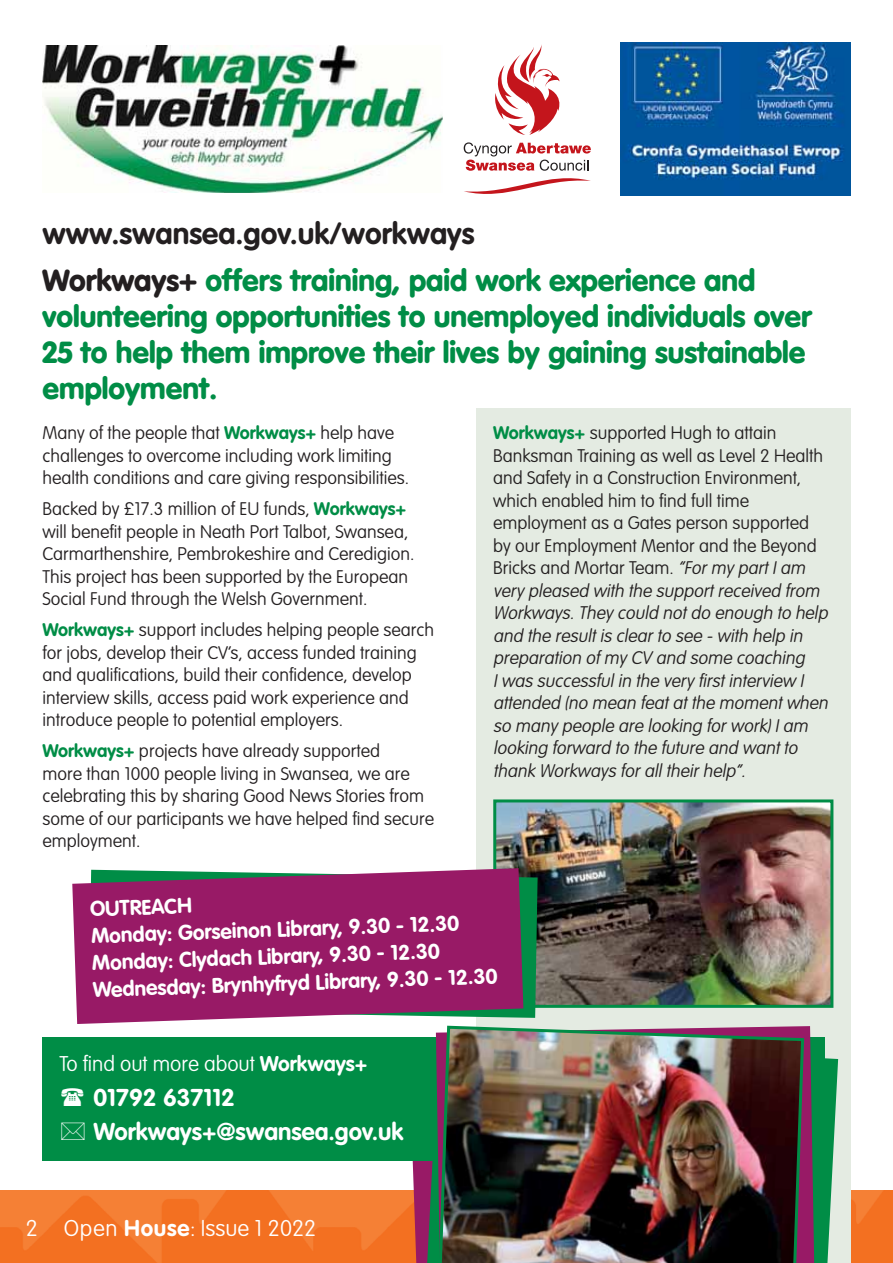
<style>
.page{position:relative;width:893px;height:1263px;background:#fff}
.page>*{position:absolute;margin:0;border:0;box-sizing:border-box;transform-origin:0 0}
.t1{font:900 30px/36px "VAG Rounded Std";color:#008d46}
.t2{font:700 30px "VAG Rounded Std";color:#231f20}
.t3{font:700 24px/33.5px "VAG Rounded Std";color:#fff}
.t4{font:100 22.5px "VAG Rounded Std";color:#fff}
.t5{font:700 21px/27px "VAG Rounded Std";color:#fff}
.t6{font:100 21px "VAG Rounded Std";color:#fff}
.t7{font:100 18px/22.5px "VAG Rounded Std";color:#231f20}
.t8{font:italic 100 18px/22.5px "VAG Rounded Std";color:#231f20}
.s1{color:#231f20}
.s2{font-weight:700;color:#008d46}
.s3{font-weight:700;font-style:normal;color:#008d46}
.s4{font-style:normal}
.s5{font-weight:700}
</style>
<div class="page">
<img style="left:0;top:1191px;width:892px;height:72px">
<img style="left:892px;top:1191px;width:1px;height:72px">
<div style="left:476px;top:408px;width:374px;height:855px;background:#e4ebe2"></div>
<svg style="left:410px;top:1161px;width:17px;height:102px;background:#b03860"></svg>
<svg style="left:427px;top:1058px;width:411px;height:205px;fill:#008d46"></svg>
<img style="left:621px;top:43px;width:229px;height:153px">
<img style="left:43px;top:45px;width:399px;height:148px">
<img style="left:497px;top:803px;width:332px;height:201px">
<div style="left:493px;top:799px;width:340px;height:209px;border:3px solid #008d46"></div>
<div style="left:43px;top:1037px;width:782px;height:124px;background:#008d46"></div>
<svg style="left:495px;top:45px;width:65px;height:90px"></svg>
<svg style="left:464px;top:142px;width:127px;height:52px"></svg>
<svg style="left:436px;top:1026px;width:378px;height:237px;fill:#981a66"></svg>
<img style="left:437px;top:1025px;width:369px;height:238px">
<svg style="left:523px;top:870px;width:15px;height:148px;background:#0d8346"></svg>
<svg style="left:72px;top:868px;width:451px;height:156px;background:#982e6f"></svg>
<h1 class="t2" style="left:43px;top:219px;width:433px">www.swansea.gov.uk/workways</h1>
<h1 class="t1" style="left:43px;top:264px;width:771px"><span class="s1">Workways+</span> offers training, paid work experience and volunteering opportunities to unemployed individuals over 25 to help them improve their lives by gaining sustainable employment.</h1>
<p class="t7" style="left:43px;top:423px;width:368px">Many of the people that <span class="s2">Workways+</span> help have challenges to overcome including work limiting health conditions and care giving responsibilities.</p>
<p class="t7" style="left:43px;top:499px;width:373px">Backed by £17.3 million of EU funds, <span class="s2">Workways+ </span>will benefit people in Neath Port Talbot, Swansea, Carmarthenshire, Pembrokeshire and Ceredigion.<br>This project has been supported by the European Social Fund through the Welsh Government.</p>
<p class="t7" style="left:43px;top:620px;width:393px"><span class="s2">Workways+</span> support includes helping people search for jobs, develop their CV’s, access funded training and qualifications, build their confidence, develop interview skills, access paid work experience and introduce people to potential employers.</p>
<p class="t7" style="left:43px;top:741px;width:393px"><span class="s2">Workways+</span> projects have already supported<br>more than 1000 people living in Swansea, we are celebrating this by sharing Good News Stories from some of our participants we have helped find secure employment.</p>
<p class="t8" style="left:493px;top:423px;width:340px"><span class="s3">Workways+</span> <span class="s4">supported Hugh to attain Banksman Training as well as Level 2 Health and Safety in a Construction Environment, which enabled him to find full time employment as a Gates person supported<br>by our Employment Mentor and the Beyond Bricks and Mortar Team.</span> “Formy partIam very pleased with the supportreceived from Workways.They could notdo enough to help and the resultis clearto see -with help in preparation of my CV and some coaching Iwas successfulin the very firstinterview I attended (no mean featatthe momentwhen so many people are looking forwork)Iam looking forward to the future and wantto thank Workways foralltheirhelp”.</p>
<p class="t5" style="left:90px;top:896px;width:406px;rotate:-2deg">OUTREACH<br>Monday: Gorseinon Library, 9.30 - 12.30<br>Monday: Clydach Library, 9.30 - 12.30<br>Wednesday: Brynhyfryd Library, 9.30 - 12.30</p>
<p class="t6" style="left:60px;top:1053px;width:309px">To find out more about <span class="s5">Workways+</span></p>
<h2 class="t3" style="left:94px;top:1082px;width:312px">01792 637112<br>Workways+@swansea.gov.uk</h2>
<p class="t4" style="left:26px;top:1217px;width:292px">2 Open <span class="s5">House</span>: Issue 1 2022</p>
</div>
